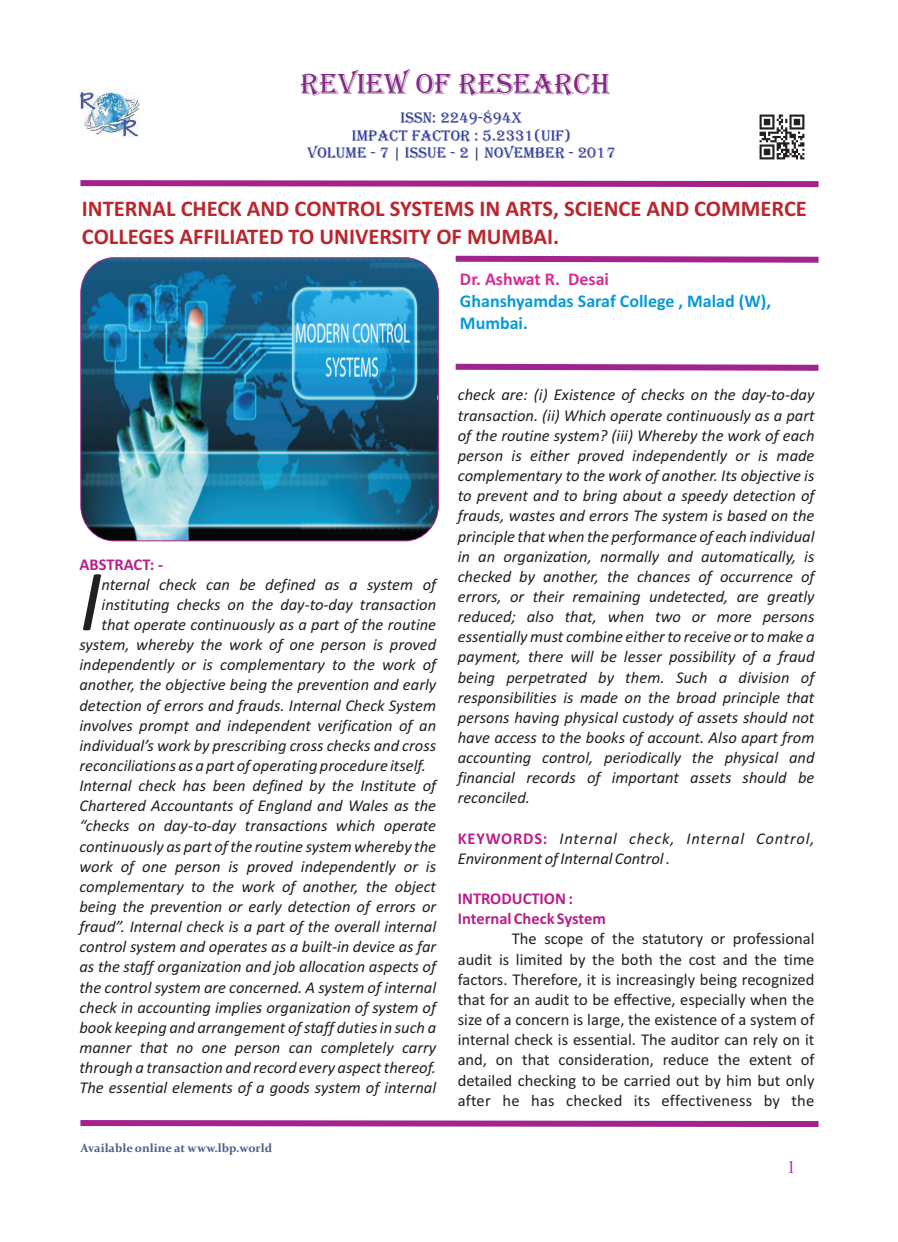
<style>
.page{position:relative;width:898px;height:1242px;background:#fff}
.page>*{position:absolute;margin:0;border:0;box-sizing:border-box;transform-origin:0 0}
.t1{font:italic 87.75px "Calibri";color:#231f20}
.t2{font:30px "Algerian";color:#852986}
.t3{font:700 22.5px/27.5px "Calibri";color:#b9272e}
.t4{font:700 18px/21.9px "Calibri";color:#0899d9}
.t5{font:700 18px "Calibri";color:#d52d93}
.t6{font:18px "Times New Roman";color:#9c3d96}
.t7{font:italic 16.5px/20.1px "Calibri";color:#231f20}
.t8{font:16.5px/20.1px "Calibri";letter-spacing:.015em;color:#231f20;text-align:justify}
.t9{font:italic 16.5px/20.1px "Calibri";letter-spacing:.02em;color:#231f20}
.t10{font:700 16.5px/20.1px "Calibri";color:#b6218b}
.t11{font:700 16.5px "Calibri";letter-spacing:.045em;color:#b6218b}
.t12{font:15.75px/17.5px "Algerian";color:#2a3594;text-align:center}
.t13{font:700 12px "Constantia";color:#485e88}
</style>
<div class="page">
<svg style="left:80px;top:1120px;width:739px;height:7px;background:#af429e"></svg>
<img style="left:81px;top:258px;width:357px;height:283px;border-radius:34px">
<div style="left:80px;top:257px;width:358px;height:284px;border:1px solid #a2238e;border-radius:34px"></div>
<svg style="left:455px;top:255px;width:364px;height:8px;background:#b95aaa"></svg>
<svg style="left:455px;top:363px;width:364px;height:8px;background:#b95aaa"></svg>
<svg style="left:80px;top:180px;width:739px;height:8px;background:#b959aa"></svg>
<img style="left:759px;top:114px;width:46px;height:46px">
<img style="left:80px;top:89px;width:60px;height:49px">
<h2 class="t2" style="left:300px;top:68px;width:311px">REVIEW OF RESEARCH</h2>
<p class="t12" style="left:307px;top:109px;width:309px">ISSN: 2249-894X<br>IMPACT FACTOR : 5.2331(UIF)<br>VOLUME - 7 | ISSUE - 2 | NOVEMBER - 2017</p>
<h3 class="t3" style="left:82px;top:197px;width:726px">INTERNAL CHECK AND CONTROL SYSTEMS IN ARTS, SCIENCE AND COMMERCE<br>COLLEGES AFFILIATED TO UNIVERSITY OF MUMBAI.</h3>
<p class="t5" style="left:460px;top:271px;width:150px">Dr. Ashwat R. Desai</p>
<p class="t4" style="left:460px;top:291px;width:312px">Ghanshyamdas Saraf College , Malad (W),<br>Mumbai.</p>
<p class="t10" style="left:79px;top:555px;width:85px">ABSTRACT: -</p>
<p class="t7" style="left:102px;top:575px;width:336px">nternal check can be defined as a system of instituting checks on the day-to-day transaction</p>
<h1 class="t1" style="left:79px;top:564px;width:24px">I</h1>
<p class="t7" style="left:79px;top:616px;width:358px;text-indent:22px">that operate continuously as a part of the routine system, whereby the work of one person is proved independently or is complementary to the work of another, the objective being the prevention and early detection of errors and frauds. Internal Check System involves prompt and independent verification of an individual’s work by prescribing cross checks and cross reconciliations as a part of operating procedure itself.<br>Internal check has been defined by the Institute of Chartered Accountants of England and Wales as the “checks on day-to-day transactions which operate continuously as part of the routine system whereby the work of one person is proved independently or is complementary to the work of another, the object being the prevention or early detection of errors or fraud”. Internal check is a part of the overall internal control system and operates as a built-in device as far as the staff organization and job allocation aspects of the control system are concerned. A system of internal check in accounting implies organization of system of book keeping and arrangement of staff duties in such a manner that no one person can completely carry through a transaction and record every aspect thereof.<br>The essential elements of a goods system of internal</p>
<p class="t13" style="left:81px;top:1143px;width:193px">Available online at www.lbp.world</p>
<p class="t7" style="left:457px;top:386px;width:358px;text-align:justify">check are: (i) Existence of checks on the day-to-day transaction. (ii) Which operate continuously as a part of the routine system? (iii) Whereby the work of each person is either proved independently or is made complementary to the work of another. Its objective is to prevent and to bring about a speedy detection of frauds, wastes and errors The system is based on the principle that when the performance of each individual in an organization, normally and automatically, is checked by another, the chances of occurrence of errors, or their remaining undetected, are greatly reduced; also that, when two or more persons essentially must combine either to receive or to make a payment, there will be lesser possibility of a fraud being perpetrated by them. Such a division of responsibilities is made on the broad principle that persons having physical custody of assets should not have access to the books of account. Also apart from accounting control, periodically the physical and financial records of important assets should be reconciled.</p>
<p class="t9" style="left:457px;top:829px;width:358px;text-indent:102px">Internal check, Internal Control,<br>Environment of Internal Control .</p>
<p class="t11" style="left:457px;top:831px;width:91px">KEYWORDS:</p>
<p class="t10" style="left:457px;top:890px;width:149px">INTRODUCTION :<br>Internal Check System</p>
<p class="t8" style="left:457px;top:930px;width:358px;text-indent:54px">The scope of the statutory or professional audit is limited by the both the cost and the time factors. Therefore, it is increasingly being recognized that for an audit to be effective, especially when the size of a concern is large, the existence of a system of internal check is essential. The auditor can rely on it and, on that consideration, reduce the extent of detailed checking to be carried out by him but only after he has checked its effectiveness by the</p>
<p class="t6" style="left:786px;top:1160px;width:10px">1</p>
</div>
